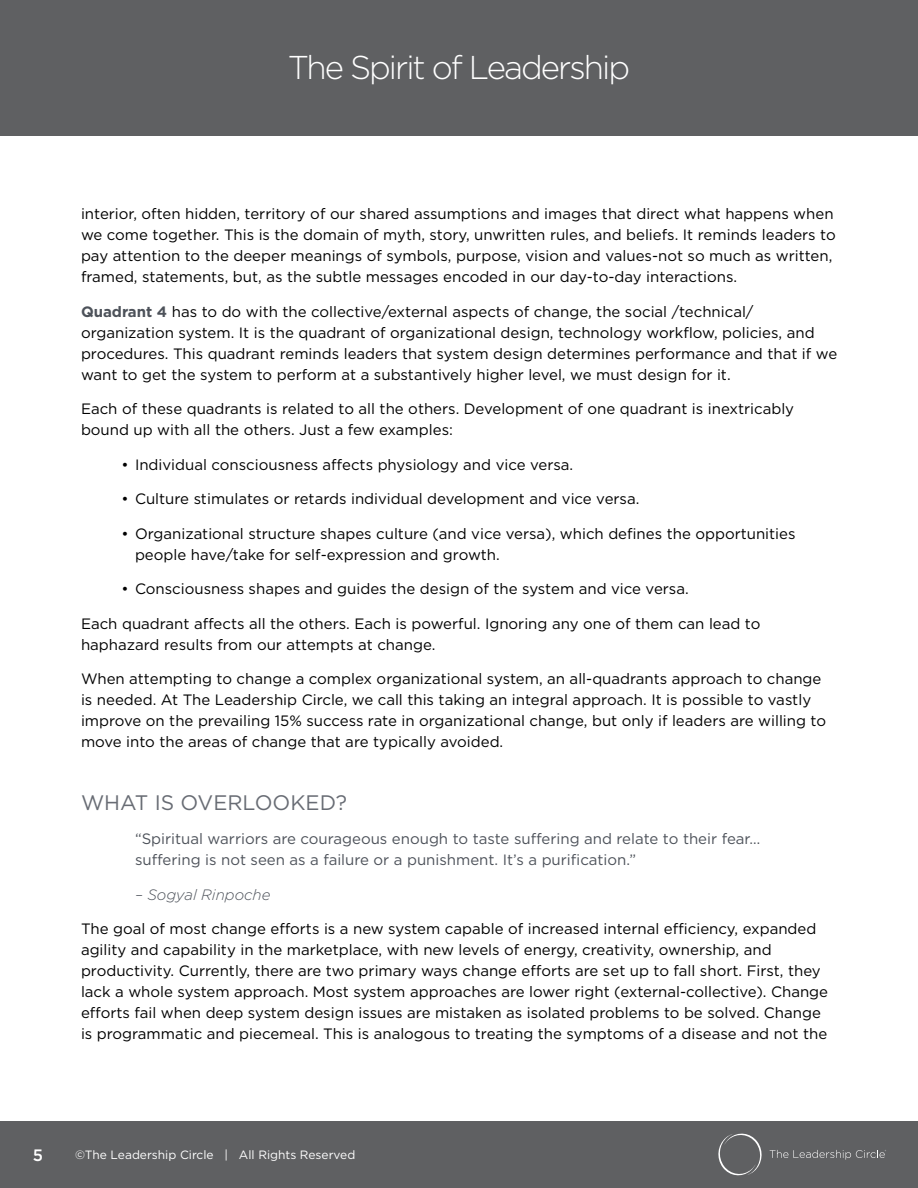
<style>
.page{position:relative;width:918px;height:1188px;background:#fff}
.page>*{position:absolute;margin:0;border:0;box-sizing:border-box;transform-origin:0 0}
.t1{font:300 33px "Gotham";letter-spacing:-.06em;color:#fff}
.t2{font:21px "Gotham";color:#686c74}
.t3{font:500 16.5px "Gotham";color:#fff}
.t4{font:15px/21px "Gotham";color:#000}
.t5{font:15px/21px "Gotham";color:#4d525a}
.t6{font:italic 300 15px "Gotham";color:#4d525a}
.t7{font:12px "Gotham";color:#fff}
.s1{font-weight:700;color:#4d525a}
</style>
<div class="page">
<div style="left:0;top:0;width:918px;height:136px;background:#5f6062"></div>
<div style="left:0;top:1121px;width:918px;height:67px;background:#5f6062"></div>
<svg style="left:718px;top:1133px;width:44px;height:43px"></svg>
<svg style="left:770px;top:1150px;width:116px;height:10px"></svg>
<h1 class="t1" style="left:288px;top:47px;width:344px">The Spirit of Leadership</h1>
<p class="t4" style="left:81px;top:203px;width:756px">interior, often hidden, territory of our shared assumptions and images that direct what happens when we come together. This is the domain of myth, story, unwritten rules, and beliefs. It reminds leaders to pay attention to the deeper meanings of symbols, purpose, vision and values-not so much as written, framed, statements, but, as the subtle messages encoded in our day-to-day interactions.</p>
<p class="t4" style="left:81px;top:301px;width:758px"><span class="s1">Quadrant 4</span> has to do with the collective/external aspects of change, the social /technical/ organization system. It is the quadrant of organizational design, technology workflow, policies, and procedures. This quadrant reminds leaders that system design determines performance and that if we want to get the system to perform at a substantively higher level, we must design for it.</p>
<p class="t4" style="left:81px;top:398px;width:715px">Each of these quadrants is related to all the others. Development of one quadrant is inextricably bound up with all the others. Just a few examples:</p>
<p class="t4" style="left:122px;top:454px;width:453px">• Individual consciousness affects physiology and vice versa.</p>
<p class="t4" style="left:122px;top:488px;width:519px">• Culture stimulates or retards individual development and vice versa.</p>
<p class="t4" style="left:135px;top:523px;width:662px;text-indent:-14px">• Organizational structure shapes culture (and vice versa), which defines the opportunities people have/take for self-expression and growth.</p>
<p class="t4" style="left:122px;top:578px;width:569px">• Consciousness shapes and guides the design of the system and vice versa.</p>
<p class="t4" style="left:81px;top:613px;width:681px">Each quadrant affects all the others. Each is powerful. Ignoring any one of them can lead to haphazard results from our attempts at change.</p>
<p class="t4" style="left:81px;top:668px;width:747px">When attempting to change a complex organizational system, an all-quadrants approach to change is needed. At The Leadership Circle, we call this taking an integral approach. It is possible to vastly improve on the prevailing 15% success rate in organizational change, but only if leaders are willing to move into the areas of change that are typically avoided.</p>
<h2 class="t2" style="left:81px;top:789px;width:267px">WHAT IS OVERLOOKED?</h2>
<p class="t5" style="left:135px;top:828px;width:627px">“Spiritual warriors are courageous enough to taste suffering and relate to their fear… suffering is not seen as a failure or a punishment. It’s a purification.”</p>
<p class="t6" style="left:135px;top:885px;width:137px">– Sogyal Rinpoche</p>
<p class="t4" style="left:81px;top:918px;width:749px">The goal of most change efforts is a new system capable of increased internal efficiency, expanded agility and capability in the marketplace, with new levels of energy, creativity, ownership, and productivity. Currently, there are two primary ways change efforts are set up to fall short. First, they lack a whole system approach. Most system approaches are lower right (external-collective). Change efforts fail when deep system design issues are mistaken as isolated problems to be solved. Change is programmatic and piecemeal. This is analogous to treating the symptoms of a disease and not the</p>
<p class="t3" style="left:33px;top:1144px;width:12px">5</p>
<p class="t7" style="left:75px;top:1147px;width:282px">©The Leadership Circle | All Rights Reserved</p>
</div>
